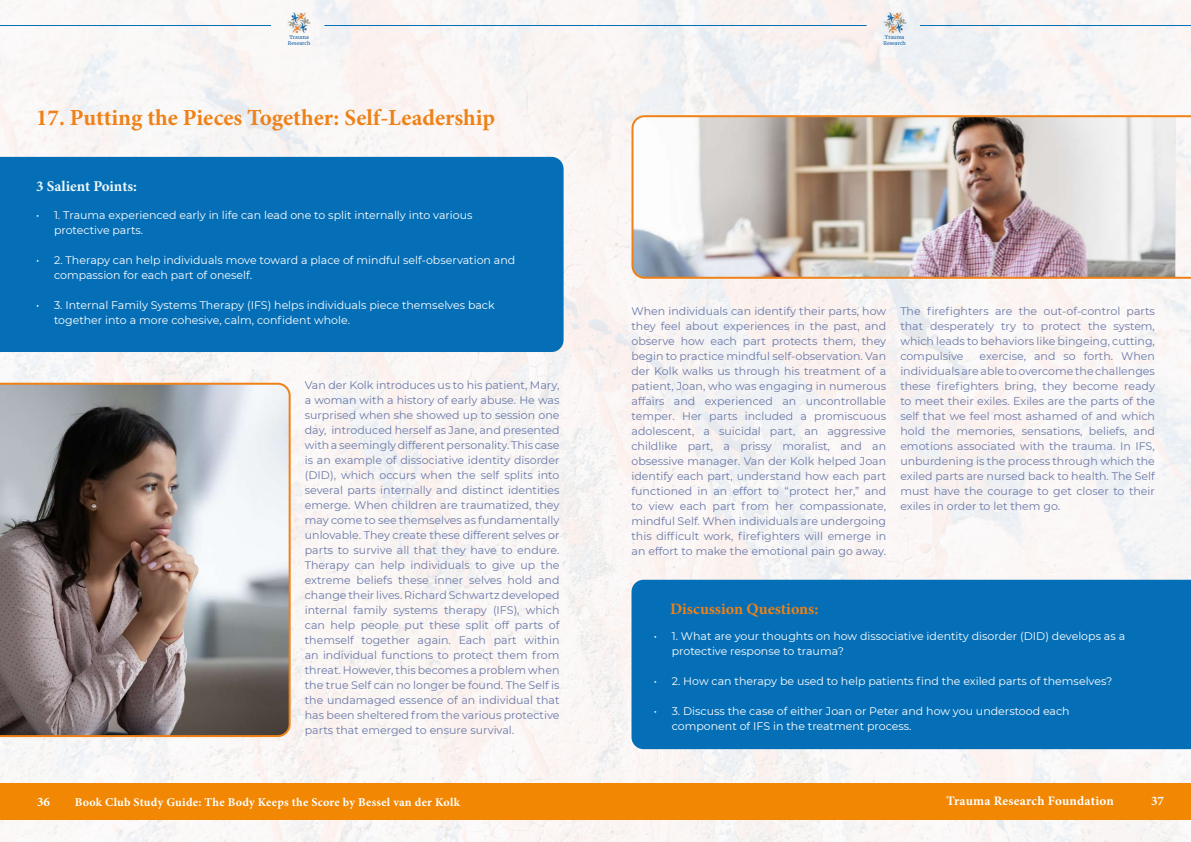
<style>
.page{position:relative;width:1191px;height:842px;background:#fff}
.page>*{position:absolute;margin:0;border:0;box-sizing:border-box;transform-origin:0 0}
.t1{font:700 23px "Minion Pro";color:#ef8117}
.t2{font:700 16px "Minion Pro";color:#ef8116}
.t3{font:700 15px "Minion Pro";color:#edf7f9}
.t4{font:700 13px "Minion Pro";letter-spacing:.015em;color:#fff}
.t5{font:700 12px "Minion Pro";letter-spacing:.02em;color:#fff}
.t6{font:11px/15px "Montserrat";color:#6a78a8;text-align:justify}
.t7{font:11px/15px "Montserrat";color:#fff}
.t8{font:5px/6px "Merriweather";color:#0e5da5}
</style>
<div class="page">
<img style="left:0;top:0;width:1191px;height:842px">
<img style="left:287px;top:13px;width:24px;height:20px">
<hr style="left:324px;top:25px;width:271px;height:1px;background:#046fb7">
<hr style="left:0;top:25px;width:271px;height:1px;background:#046fb7">
<img style="left:883px;top:13px;width:23px;height:20px">
<hr style="left:920px;top:25px;width:271px;height:1px;background:#046fb7">
<hr style="left:595px;top:25px;width:271px;height:1px;background:#046fb7">
<div style="left:0;top:783px;width:1191px;height:37px;background:#f18703"></div>
<div style="left:0;top:157px;width:563px;height:195px;background:#046fb7"></div>
<img style="left:0;top:383px;width:291px;height:354px">
<div style="left:631px;top:580px;width:560px;height:169px;background:#046fb7"></div>
<img style="left:631px;top:115px;width:560px;height:164px">
<p class="t8" style="left:288px;top:34px;width:24px">Trauma<br>Research</p>
<p class="t8" style="left:883px;top:34px;width:24px">Trauma<br>Research</p>
<h1 class="t1" style="left:36px;top:104px;width:460px">17. Putting the Pieces Together: Self-Leadership</h1>
<h3 class="t3" style="left:36px;top:178px;width:102px">3 Salient Points:</h3>
<p class="t7" style="left:54px;top:207px;width:420px;text-indent:-18px">• 1. Trauma experienced early in life can lead one to split internally into various protective parts.</p>
<p class="t7" style="left:54px;top:252px;width:463px;text-indent:-18px">• 2. Therapy can help individuals move toward a place of mindful self-observation and compassion for each part of oneself.</p>
<p class="t7" style="left:54px;top:297px;width:442px;text-indent:-18px">• 3. Internal Family Systems Therapy (IFS) helps individuals piece themselves back together into a more cohesive, calm, confident whole.</p>
<p class="t6" style="left:305px;top:377px;width:256px">Van der Kolk introduces us to his patient, Mary, a woman with a history of early abuse. He was surprised when she showed up to session one day, introduced herself as Jane, and presented with a seemingly different personality. This case is an example of dissociative identity disorder (DID), which occurs when the self splits into several parts internally and distinct identities emerge. When children are traumatized, they may come to see themselves as fundamentally unlovable. They create these different selves or parts to survive all that they have to endure.<br>Therapy can help individuals to give up the extreme beliefs these inner selves hold and change their lives. Richard Schwartz developed internal family systems therapy (IFS), which can help people put these split off parts of themself together again. Each part within an individual functions to protect them from threat. However, this becomes a problem when the true Self can no longer be found. The Self is the undamaged essence of an individual that has been sheltered from the various protective parts that emerged to ensure survival.</p>
<p class="t6" style="left:631px;top:303px;width:256px">When individuals can identify their parts, how they feel about experiences in the past, and observe how each part protects them, they begin to practice mindful self-observation. Van der Kolk walks us through his treatment of a patient, Joan, who was engaging in numerous affairs and experienced an uncontrollable temper. Her parts included a promiscuous adolescent, a suicidal part, an aggressive childlike part, a prissy moralist, and an obsessive manager. Van der Kolk helped Joan identify each part, understand how each part functioned in an effort to “protect her,” and to view each part from her compassionate, mindful Self. When individuals are undergoing this difficult work, firefighters will emerge in an effort to make the emotional pain go away.</p>
<p class="t6" style="left:900px;top:303px;width:256px">The firefighters are the out-of-control parts that desperately try to protect the system, which leads to behaviors like bingeing, cutting, compulsive</p>
<p class="t6" style="left:900px;top:348px;width:256px;text-indent:79px">exercise, and so forth. When individuals are able to overcome the challenges these firefighters bring, they become ready to meet their exiles. Exiles are the parts of the self that we feel most ashamed of and which hold the memories, sensations, beliefs, and emotions associated with the trauma. In IFS, unburdening is the process through which the exiled parts are nursed back to health. The Self must have the courage to get closer to their exiles in order to let them go.</p>
<h2 class="t2" style="left:670px;top:599px;width:150px">Discussion Questions:</h2>
<p class="t7" style="left:672px;top:628px;width:455px;text-indent:-18px">• 1. What are your thoughts on how dissociative identity disorder (DID) develops as a protective response to trauma?</p>
<p class="t7" style="left:654px;top:673px;width:460px">• 2. How can therapy be used to help patients find the exiled parts of themselves?</p>
<p class="t7" style="left:672px;top:703px;width:399px;text-indent:-18px">• 3. Discuss the case of either Joan or Peter and how you understood each component of IFS in the treatment process.</p>
<p class="t4" style="left:37px;top:794px;width:14px">36</p>
<p class="t5" style="left:75px;top:795px;width:386px">Book Club Study Guide: The Body Keeps the Score by Bessel van der Kolk</p>
<p class="t4" style="left:946px;top:793px;width:169px">Trauma Research Foundation</p>
<p class="t4" style="left:1151px;top:793px;width:14px">37</p>
</div>
